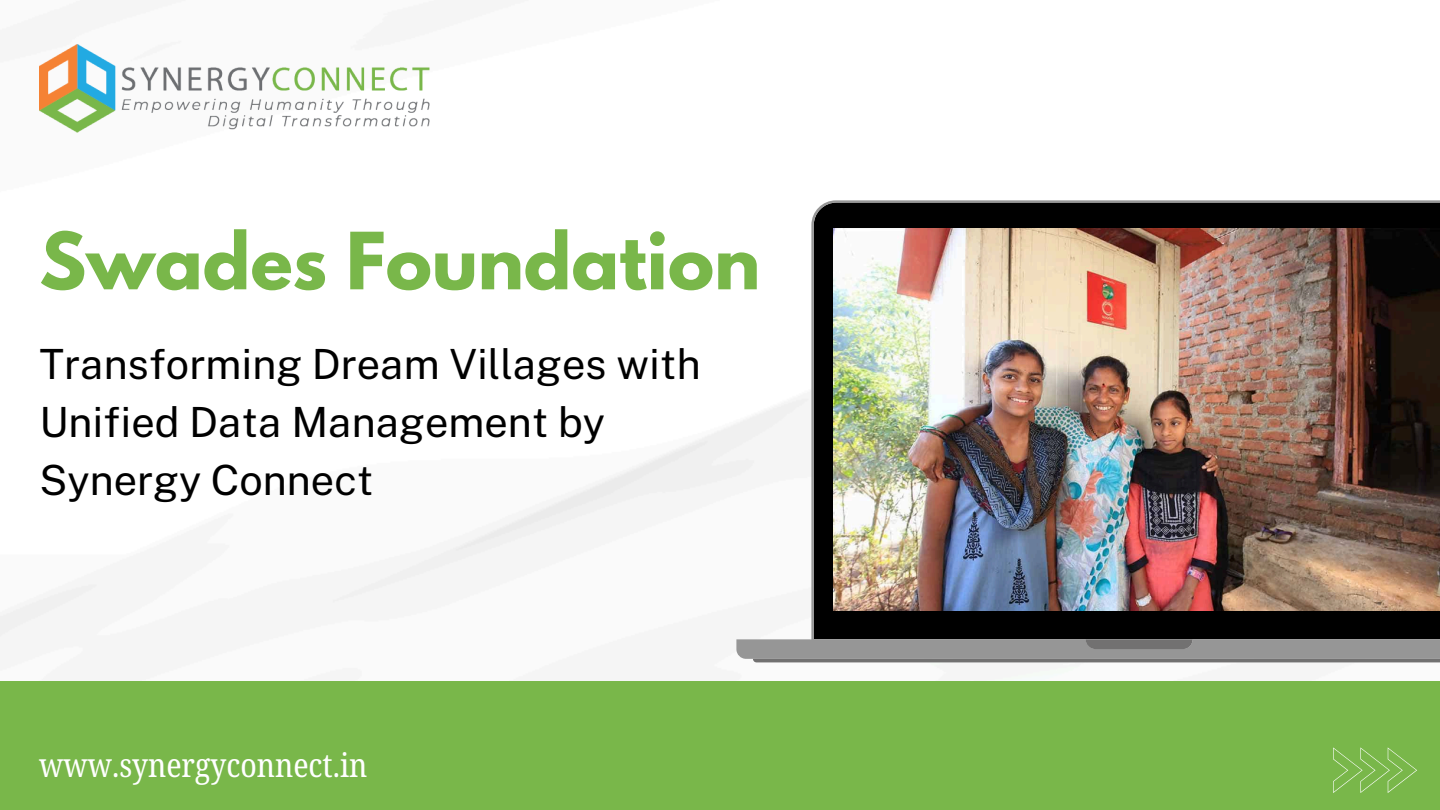
<style>
.page{position:relative;width:1440px;height:810px;background:#fff}
.page>*{position:absolute;margin:0;border:0;box-sizing:border-box;transform-origin:0 0}
.t1{font:700 69.8px "League Spartan";color:#79b74a}
.t2{font:41.6px/58px "Public Sans";color:#000}
.t3{font:33px "Noto Serif Ethiopic Condensed";color:#fff}
</style>
<div class="page">
<div style="left:0;top:681px;width:1440px;height:129px;background:#79b74a"></div>
<svg style="left:1333px;top:747px;width:84px;height:46px"></svg>
<img style="left:39px;top:44px;width:390px;height:89px">
<svg style="left:736px;top:200px;width:704px;height:459px"></svg>
<svg style="left:1086px;top:639px;width:107px;height:10px"></svg>
<hr style="left:753px;top:659px;width:687px;height:3px;background:#727171">
<img style="left:834px;top:228px;width:606px;height:383px">
<p class="t1" style="left:39px;top:226px;width:722px">Swades Foundation</p>
<p class="t2" style="left:40px;top:335px;width:663px">Transforming Dream Villages with<br>Unified Data Management by<br>Synergy Connect</p>
<p class="t3" style="left:39px;top:741px;width:330px">www.synergyconnect.in</p>
</div>
